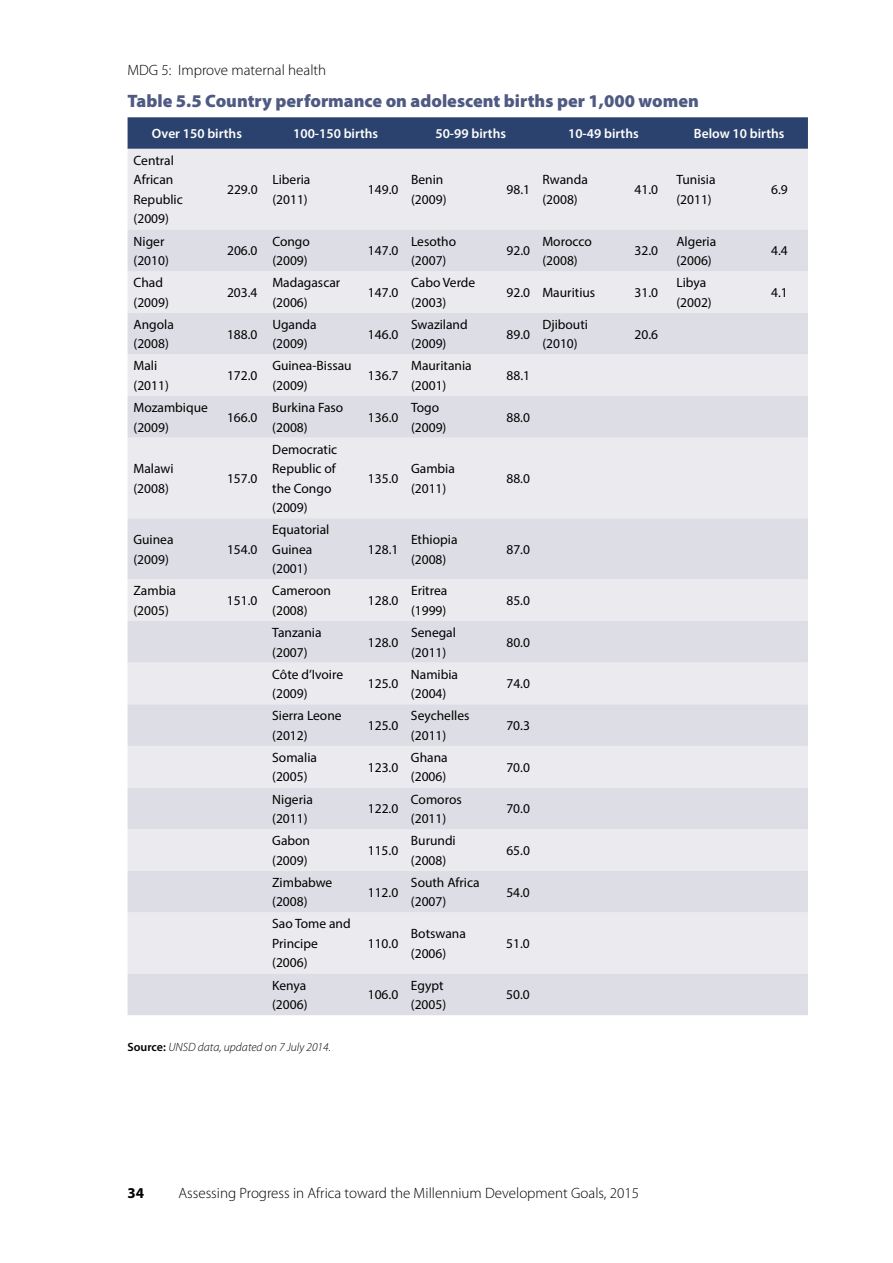
<style>
.page{position:relative;width:893px;height:1263px;background:#fff}
.page>*{position:absolute;margin:0;border:0;box-sizing:border-box;transform-origin:0 0}
.t1{font:900 18px "Myriad Pro";color:#4f5a82}
.t2{font:300 15px "Myriad Pro";color:#000}
.t3{font:700 15px "Myriad Pro";color:#000}
.t4{font:13.5px/19.5px "Myriad Pro";color:#000}
.t5{font:600 13.5px "Myriad Pro";color:#fff}
.t6{font:italic 300 12px "Myriad Pro";color:#000}
.s1{font-weight:600;font-style:normal}
</style>
<div class="page">
<div style="left:128px;top:117px;width:680px;height:32px;background:#2b426e"></div>
<div style="left:128px;top:149px;width:680px;height:80px;background:#ebebef"></div>
<svg style="left:128px;top:229px;width:680px;height:786px;fill:#e9e9ed"></svg>
<p class="t2" style="left:128px;top:61px;width:200px">MDG 5: Improve maternal health</p>
<h1 class="t1" style="left:128px;top:89px;width:573px">Table 5.5 Country performance on adolescent births per 1,000 women</h1>
<p class="t5" style="left:152px;top:125px;width:91px">Over 150 births</p>
<p class="t5" style="left:293px;top:125px;width:87px">100-150 births</p>
<p class="t5" style="left:435px;top:125px;width:72px">50-99 births</p>
<p class="t5" style="left:568px;top:125px;width:72px">10-49 births</p>
<p class="t5" style="left:694px;top:125px;width:92px">Below 10 births</p>
<p class="t4" style="left:134px;top:150px;width:51px">Central<br>African<br>Republic (2009)</p>
<p class="t4" style="left:227px;top:180px;width:32px">229.0</p>
<p class="t4" style="left:272px;top:170px;width:40px">Liberia (2011)</p>
<p class="t4" style="left:368px;top:180px;width:32px">149.0</p>
<p class="t4" style="left:411px;top:170px;width:37px">Benin (2009)</p>
<p class="t4" style="left:506px;top:180px;width:25px">98.1</p>
<p class="t4" style="left:542px;top:170px;width:47px">Rwanda (2008)</p>
<p class="t4" style="left:635px;top:180px;width:25px">41.0</p>
<p class="t4" style="left:676px;top:170px;width:41px">Tunisia (2011)</p>
<p class="t4" style="left:771px;top:180px;width:18px">6.9</p>
<p class="t4" style="left:134px;top:231px;width:37px">Niger (2010)</p>
<p class="t4" style="left:227px;top:241px;width:32px">206.0</p>
<p class="t4" style="left:272px;top:231px;width:39px">Congo (2009)</p>
<p class="t4" style="left:368px;top:241px;width:32px">147.0</p>
<p class="t4" style="left:411px;top:231px;width:47px">Lesotho (2007)</p>
<p class="t4" style="left:506px;top:241px;width:25px">92.0</p>
<p class="t4" style="left:542px;top:231px;width:51px">Morocco (2008)</p>
<p class="t4" style="left:634px;top:241px;width:25px">32.0</p>
<p class="t4" style="left:676px;top:231px;width:41px">Algeria (2006)</p>
<p class="t4" style="left:771px;top:241px;width:18px">4.4</p>
<p class="t4" style="left:134px;top:273px;width:37px">Chad (2009)</p>
<p class="t4" style="left:227px;top:282px;width:32px">203.4</p>
<p class="t4" style="left:272px;top:273px;width:69px">Madagascar (2006)</p>
<p class="t4" style="left:368px;top:282px;width:32px">147.0</p>
<p class="t4" style="left:411px;top:273px;width:66px">Cabo Verde (2003)</p>
<p class="t4" style="left:506px;top:282px;width:90px">92.0 Mauritius</p>
<p class="t4" style="left:634px;top:282px;width:25px">31.0</p>
<p class="t4" style="left:676px;top:273px;width:37px">Libya (2002)</p>
<p class="t4" style="left:771px;top:282px;width:18px">4.1</p>
<p class="t4" style="left:134px;top:314px;width:42px">Angola (2008)</p>
<p class="t4" style="left:227px;top:324px;width:32px">188.0</p>
<p class="t4" style="left:272px;top:314px;width:46px">Uganda (2009)</p>
<p class="t4" style="left:368px;top:324px;width:32px">146.0</p>
<p class="t4" style="left:411px;top:314px;width:58px">Swaziland (2009)</p>
<p class="t4" style="left:506px;top:324px;width:25px">89.0</p>
<p class="t4" style="left:542px;top:314px;width:47px">Djibouti (2010)</p>
<p class="t4" style="left:634px;top:324px;width:25px">20.6</p>
<p class="t4" style="left:134px;top:356px;width:37px">Mali (2011)</p>
<p class="t4" style="left:227px;top:366px;width:32px">172.0</p>
<p class="t4" style="left:272px;top:356px;width:81px">Guinea-Bissau (2009)</p>
<p class="t4" style="left:368px;top:366px;width:32px">136.7</p>
<p class="t4" style="left:411px;top:356px;width:62px">Mauritania (2001)</p>
<p class="t4" style="left:506px;top:366px;width:25px">88.1</p>
<p class="t4" style="left:133px;top:398px;width:76px">Mozambique (2009)</p>
<p class="t4" style="left:227px;top:407px;width:32px">166.0</p>
<p class="t4" style="left:272px;top:398px;width:73px">Burkina Faso (2008)</p>
<p class="t4" style="left:368px;top:407px;width:32px">136.0</p>
<p class="t4" style="left:411px;top:398px;width:37px">Togo (2009)</p>
<p class="t4" style="left:506px;top:407px;width:25px">88.0</p>
<p class="t4" style="left:133px;top:459px;width:42px">Malawi (2008)</p>
<p class="t4" style="left:227px;top:468px;width:32px">157.0</p>
<p class="t4" style="left:272px;top:439px;width:67px">Democratic<br>Republic of the Congo (2009)</p>
<p class="t4" style="left:368px;top:468px;width:32px">135.0</p>
<p class="t4" style="left:411px;top:459px;width:45px">Gambia (2011)</p>
<p class="t4" style="left:506px;top:468px;width:25px">88.0</p>
<p class="t4" style="left:133px;top:530px;width:42px">Guinea (2009)</p>
<p class="t4" style="left:227px;top:539px;width:32px">154.0</p>
<p class="t4" style="left:272px;top:520px;width:59px">Equatorial<br>Guinea (2001)</p>
<p class="t4" style="left:368px;top:539px;width:32px">128.1</p>
<p class="t4" style="left:411px;top:530px;width:48px">Ethiopia (2008)</p>
<p class="t4" style="left:506px;top:539px;width:25px">87.0</p>
<p class="t4" style="left:133px;top:581px;width:44px">Zambia (2005)</p>
<p class="t4" style="left:227px;top:591px;width:32px">151.0</p>
<p class="t4" style="left:272px;top:581px;width:60px">Cameroon (2008)</p>
<p class="t4" style="left:368px;top:591px;width:32px">128.0</p>
<p class="t4" style="left:411px;top:581px;width:38px">Eritrea (1999)</p>
<p class="t4" style="left:506px;top:591px;width:25px">85.0</p>
<p class="t4" style="left:272px;top:623px;width:51px">Tanzania (2007)</p>
<p class="t4" style="left:368px;top:632px;width:32px">128.0</p>
<p class="t4" style="left:411px;top:623px;width:46px">Senegal (2011)</p>
<p class="t4" style="left:506px;top:632px;width:25px">80.0</p>
<p class="t4" style="left:272px;top:664px;width:72px">Côte d’Ivoire (2009)</p>
<p class="t4" style="left:368px;top:674px;width:32px">125.0</p>
<p class="t4" style="left:411px;top:664px;width:49px">Namibia (2004)</p>
<p class="t4" style="left:506px;top:674px;width:25px">74.0</p>
<p class="t4" style="left:272px;top:706px;width:71px">Sierra Leone (2012)</p>
<p class="t4" style="left:368px;top:715px;width:32px">125.0</p>
<p class="t4" style="left:411px;top:706px;width:60px">Seychelles (2011)</p>
<p class="t4" style="left:506px;top:715px;width:25px">70.3</p>
<p class="t4" style="left:272px;top:747px;width:46px">Somalia (2005)</p>
<p class="t4" style="left:368px;top:757px;width:32px">123.0</p>
<p class="t4" style="left:411px;top:747px;width:38px">Ghana (2006)</p>
<p class="t4" style="left:506px;top:757px;width:25px">70.0</p>
<p class="t4" style="left:272px;top:789px;width:42px">Nigeria (2011)</p>
<p class="t4" style="left:368px;top:799px;width:32px">122.0</p>
<p class="t4" style="left:411px;top:789px;width:52px">Comoros (2011)</p>
<p class="t4" style="left:506px;top:799px;width:25px">70.0</p>
<p class="t4" style="left:272px;top:831px;width:39px">Gabon (2009)</p>
<p class="t4" style="left:368px;top:840px;width:32px">115.0</p>
<p class="t4" style="left:411px;top:831px;width:46px">Burundi (2008)</p>
<p class="t4" style="left:506px;top:840px;width:25px">65.0</p>
<p class="t4" style="left:272px;top:872px;width:62px">Zimbabwe (2008)</p>
<p class="t4" style="left:368px;top:882px;width:32px">112.0</p>
<p class="t4" style="left:411px;top:872px;width:70px">South Africa (2007)</p>
<p class="t4" style="left:506px;top:882px;width:25px">54.0</p>
<p class="t4" style="left:272px;top:914px;width:80px">Sao Tome and<br>Principe (2006)</p>
<p class="t4" style="left:368px;top:933px;width:32px">110.0</p>
<p class="t4" style="left:411px;top:924px;width:56px">Botswana (2006)</p>
<p class="t4" style="left:506px;top:933px;width:25px">51.0</p>
<p class="t4" style="left:272px;top:975px;width:37px">Kenya (2006)</p>
<p class="t4" style="left:368px;top:985px;width:32px">106.0</p>
<p class="t4" style="left:411px;top:975px;width:37px">Egypt (2005)</p>
<p class="t4" style="left:506px;top:985px;width:25px">50.0</p>
<p class="t6" style="left:128px;top:1039px;width:205px"><span class="s1">Source:</span> UNSD data, updated on 7 July 2014.</p>
<p class="t3" style="left:128px;top:1183px;width:18px">34</p>
<p class="t2" style="left:179px;top:1184px;width:462px">Assessing Progress in Africa toward the Millennium Development Goals, 2015</p>
</div>
